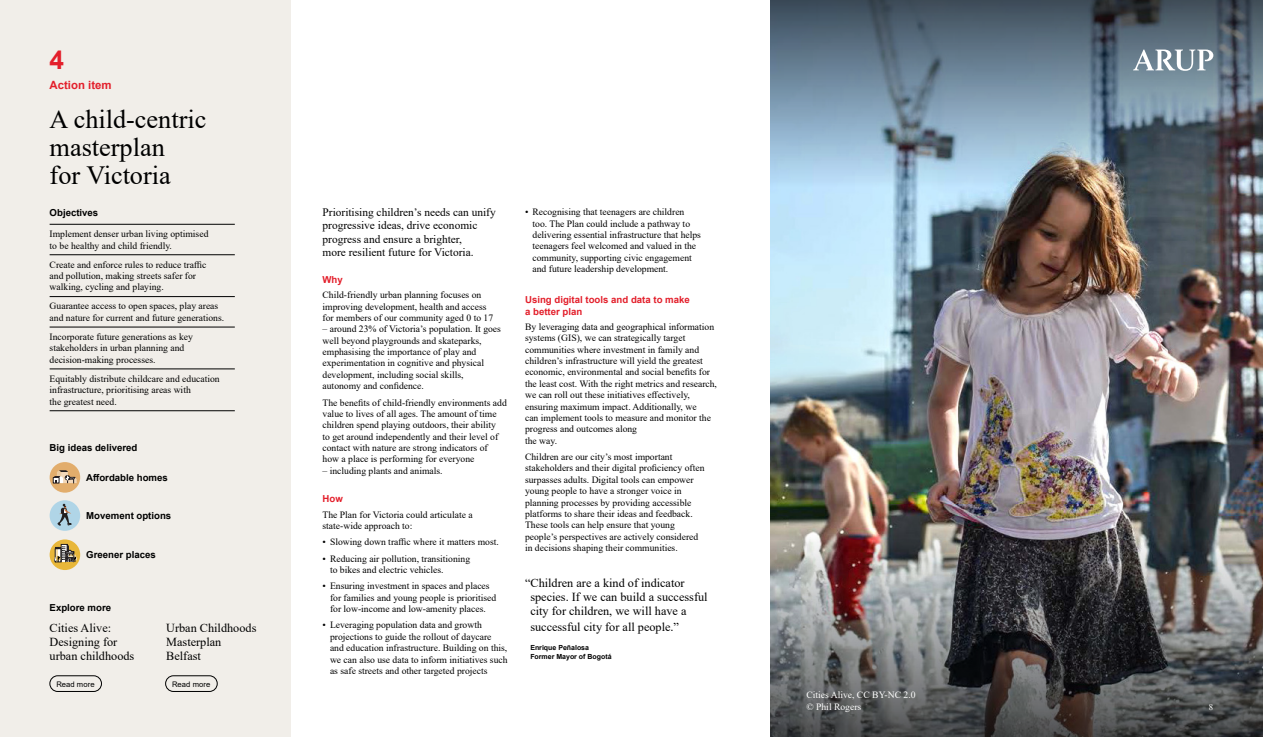
<style>
.page{position:relative;width:1263px;height:737px;background:#fff}
.page>*{position:absolute;margin:0;border:0;box-sizing:border-box;transform-origin:0 0}
.t1{font:26.25px/28px "Times New Roman";color:#000}
.Small_section_title{font:700 26.25px "Arial";color:#e31f2b}
.Heading_1{font:12.25px/14px "Times New Roman";color:#000}
.t2{font:11.38px/13.1px "Times New Roman";color:#000}
.Small_section_title-2{font:700 11.38px "Arial";color:#e31f2b}
.Body_copy{font:9.62px/11.4px "Times New Roman";color:#000}
.Caption_supporting_copy{font:9.62px/11.4px "Times New Roman";color:#000}
.Heading_1-2{font:700 9.62px/11.4px "Arial";color:#e31f2b}
.Caption_supporting_copy-2{font:700 9.62px "Arial";color:#000}
.Small_section_title-3{font:700 9.62px "Arial";color:#000}
.Body_copy-2{font:9.62px/11.4px "Times New Roman";color:#fff}
.Page_number{font:8.75px "Times New Roman";color:#fff}
.call_to_action_25pt{font:7.7px "Arial";letter-spacing:.01em;color:#000}
.t3{font:700 7px/8.8px "Arial";color:#000}
</style>
<div class="page">
<img style="left:770px;top:187px;width:492px;height:346px">
<svg style="left:770px;top:0;width:492px;height:187px;background:#6b8090"></svg>
<svg style="left:770px;top:533px;width:492px;height:204px;background:#5b5959"></svg>
<div style="left:0;top:0;width:290px;height:737px;background:#f1eee9"></div>
<hr style="left:50px;top:224px;width:185px;height:1px;background:#000">
<hr style="left:50px;top:254px;width:185px;height:1px;background:#000">
<hr style="left:50px;top:296px;width:185px;height:1px;background:#000">
<hr style="left:50px;top:327px;width:185px;height:1px;background:#000">
<hr style="left:50px;top:368px;width:185px;height:1px;background:#000">
<hr style="left:50px;top:410px;width:185px;height:1px;background:#000">
<div style="left:50px;top:675px;width:52px;height:16px;border:1px solid #000;border-radius:8px"></div>
<div style="left:165px;top:675px;width:52px;height:16px;border:1px solid #000;border-radius:8px"></div>
<div style="left:50px;top:462px;width:30px;height:30px;background:#e2ad6c;border-radius:50%"></div>
<svg style="left:53px;top:470px;width:24px;height:13px"></svg>
<div style="left:50px;top:539px;width:30px;height:31px;background:#e8b73a;border-radius:50%"></div>
<svg style="left:54px;top:544px;width:23px;height:18px"></svg>
<div style="left:50px;top:500px;width:30px;height:31px;background:#b0d5e7;border-radius:50%"></div>
<svg style="left:58px;top:504px;width:13px;height:22px"></svg>
<svg style="left:1133px;top:50px;width:80px;height:21px"></svg>
<p class="Small_section_title" style="left:50px;top:41px;width:16px">4</p>
<p class="Small_section_title-2" style="left:50px;top:77px;width:63px">Action item</p>
<p class="t1" style="left:50px;top:104px;width:158px">A child-centric masterplan<br>for Victoria</p>
<p class="Small_section_title-3" style="left:50px;top:206px;width:50px">Objectives</p>
<p class="Caption_supporting_copy" style="left:50px;top:228px;width:160px">Implement denser urban living optimised to be healthy and child friendly.</p>
<p class="Caption_supporting_copy" style="left:50px;top:258px;width:158px">Create and enforce rules to reduce traffic and pollution, making streets safer for walking, cycling and playing.</p>
<p class="Caption_supporting_copy" style="left:50px;top:300px;width:176px">Guarantee access to open spaces, play areas and nature for current and future generations.</p>
<p class="Caption_supporting_copy" style="left:50px;top:331px;width:145px">Incorporate future generations as key stakeholders in urban planning and decision-making processes.</p>
<p class="Caption_supporting_copy" style="left:50px;top:372px;width:172px">Equitably distribute childcare and education infrastructure, prioritising areas with<br>the greatest need.</p>
<p class="Small_section_title-3" style="left:50px;top:440px;width:89px">Big ideas delivered</p>
<p class="Caption_supporting_copy-2" style="left:86px;top:470px;width:83px">Affordable homes</p>
<p class="Caption_supporting_copy-2" style="left:86px;top:509px;width:87px">Movement options</p>
<p class="Caption_supporting_copy-2" style="left:86px;top:548px;width:71px">Greener places</p>
<p class="Small_section_title-3" style="left:50px;top:601px;width:63px">Explore more</p>
<p class="Heading_1" style="left:50px;top:620px;width:86px">Cities Alive:<br>Designing for urban childhoods</p>
<p class="Heading_1" style="left:166px;top:620px;width:92px">Urban Childhoods<br>Masterplan<br>Belfast</p>
<p class="call_to_action_25pt" style="left:56px;top:678px;width:40px">Read more</p>
<p class="call_to_action_25pt" style="left:172px;top:678px;width:40px">Read more</p>
<p class="t2" style="left:322px;top:206px;width:175px">Prioritising children’s needs can unify progressive ideas, drive economic progress and ensure a brighter,<br>more resilient future for Victoria.</p>
<p class="Heading_1-2" style="left:322px;top:274px;width:22px">Why</p>
<p class="Body_copy" style="left:322px;top:289px;width:172px">Child-friendly urban planning focuses on improving development, health and access for members of our community aged 0 to 17</p>
<p class="Body_copy" style="left:322px;top:323px;width:180px">– around 23% of Victoria’s population. It goes well beyond playgrounds and skateparks, emphasising the importance of play and experimentation in cognitive and physical development, including social skills, autonomy and confidence.</p>
<p class="Body_copy" style="left:322px;top:396px;width:186px">The benefits of child-friendly environments add value to lives of all ages. The amount of time children spend playing outdoors, their ability<br>to get around independently and their level of contact with nature are strong indicators of<br>how a place is performing for everyone</p>
<p class="Body_copy" style="left:322px;top:464px;width:122px">– including plants and animals.</p>
<p class="Heading_1-2" style="left:322px;top:493px;width:22px">How</p>
<p class="Body_copy" style="left:322px;top:508px;width:152px">The Plan for Victoria could articulate a state-wide approach to:</p>
<p class="Body_copy" style="left:322px;top:536px;width:178px">• Slowing down traffic where it matters most.</p>
<p class="Body_copy" style="left:330px;top:552px;width:142px;text-indent:-7px">• Reducing air pollution, transitioning to bikes and electric vehicles.</p>
<p class="Body_copy" style="left:330px;top:580px;width:168px;text-indent:-7px">• Ensuring investment in spaces and places for families and young people is prioritised for low-income and low-amenity places.</p>
<p class="Body_copy" style="left:330px;top:619px;width:179px;text-indent:-7px">• Leveraging population data and growth projections to guide the rollout of daycare and education infrastructure. Building on this, we can also use data to inform initiatives such as safe streets and other targeted projects</p>
<p class="Body_copy" style="left:532px;top:206px;width:170px;text-indent:-7px">• Recognising that teenagers are children too. The Plan could include a pathway to delivering essential infrastructure that helps teenagers feel welcomed and valued in the community, supporting civic engagement and future leadership development.</p>
<p class="Heading_1-2" style="left:525px;top:294px;width:166px">Using digital tools and data to make a better plan</p>
<p class="Body_copy" style="left:525px;top:321px;width:193px">By leveraging data and geographical information systems (GIS), we can strategically target communities where investment in family and children’s infrastructure will yield the greatest economic, environmental and social benefits for the least cost. With the right metrics and research, we can roll out these initiatives effectively, ensuring maximum impact. Additionally, we<br>can implement tools to measure and monitor the progress and outcomes along<br>the way.</p>
<p class="Body_copy" style="left:525px;top:451px;width:181px">Children are our city’s most important stakeholders and their digital proficiency often surpasses adults. Digital tools can empower young people to have a stronger voice in planning processes by providing accessible platforms to share their ideas and feedback.<br>These tools can help ensure that young people’s perspectives are actively considered in decisions shaping their communities.</p>
<p class="Heading_1" style="left:530px;top:575px;width:179px;text-indent:-5px">“Children are a kind of indicator species. If we can build a successful city for children, we will have a</p>
<p class="Heading_1" style="left:530px;top:619px;width:150px">successful city for all people.”</p>
<p class="t3" style="left:530px;top:643px;width:83px">Enrique Peñalosa<br>Former Mayor of Bogotá</p>
<p class="Body_copy-2" style="left:806px;top:689px;width:111px">Cities Alive, CC BY-NC 2.0 © Phil Rogers</p>
<p class="Page_number" style="left:1208px;top:701px;width:6px">8</p>
</div>
